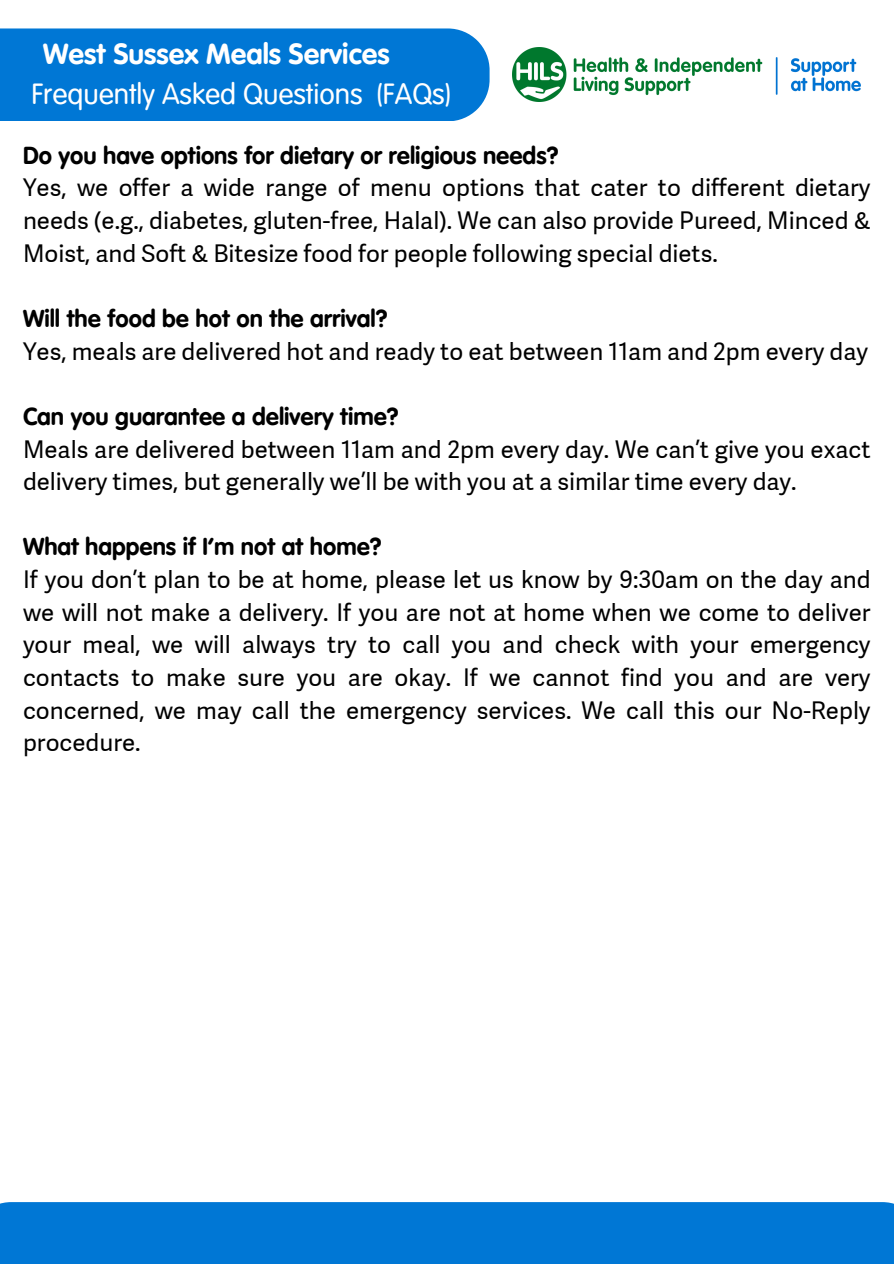
<style>
.page{position:relative;width:894px;height:1264px;background:#fff}
.page>*{position:absolute;margin:0;border:0;box-sizing:border-box;transform-origin:0 0}
.t1{font:28.5px/39.3px "VAG Rounded Next";color:#fff}
.t2{font:24px/32.7px "Adelle Sans";color:#000;text-align:justify}
.t3{font:700 24px "VAG Rounded Next";color:#000}
.s1{font-weight:700}
</style>
<div class="page">
<div style="left:0;top:28px;width:489px;height:93px;background:#0077d5"></div>
<img style="left:512px;top:48px;width:348px;height:54px">
<div style="left:0;top:1202px;width:893px;height:61px;background:#0077d5"></div>
<p class="t1" style="left:31px;top:34px;width:359px;text-indent:12px"><span class="s1">West Sussex Meals Services<br></span>Frequently Asked Questions</p>
<p class="t1" style="left:377px;top:74px;width:75px">(FAQs)</p>
<h1 class="t3" style="left:23px;top:138px;width:536px">Do you have options for dietary or religious needs?</h1>
<p class="t2" style="left:23px;top:171px;width:848px">Yes, we offer a wide range of menu options that cater to different dietary needs (e.g., diabetes, gluten-free, Halal). We can also provide Pureed, Minced &amp; Moist, and Soft &amp; Bitesize food for people following special diets.</p>
<p class="t3" style="left:23px;top:301px;width:366px">Will the food be hot on the arrival?</p>
<p class="t2" style="left:23px;top:334px;width:846px">Yes, meals are delivered hot and ready to eat between 11am and 2pm every day</p>
<p class="t3" style="left:23px;top:399px;width:377px">Can you guarantee a delivery time?</p>
<p class="t2" style="left:23px;top:432px;width:848px">Meals are delivered between 11am and 2pm every day. We can’t give you exact delivery times, but generally we’ll be with you at a similar time every day.</p>
<p class="t3" style="left:23px;top:530px;width:360px">What happens if I’m not at home?</p>
<p class="t2" style="left:23px;top:562px;width:848px">If you don’t plan to be at home, please let us know by 9:30am on the day and we will not make a delivery. If you are not at home when we come to deliver your meal, we will always try to call you and check with your emergency contacts to make sure you are okay. If we cannot find you and are very concerned, we may call the emergency services. We call this our No-Reply procedure.</p>
</div>
